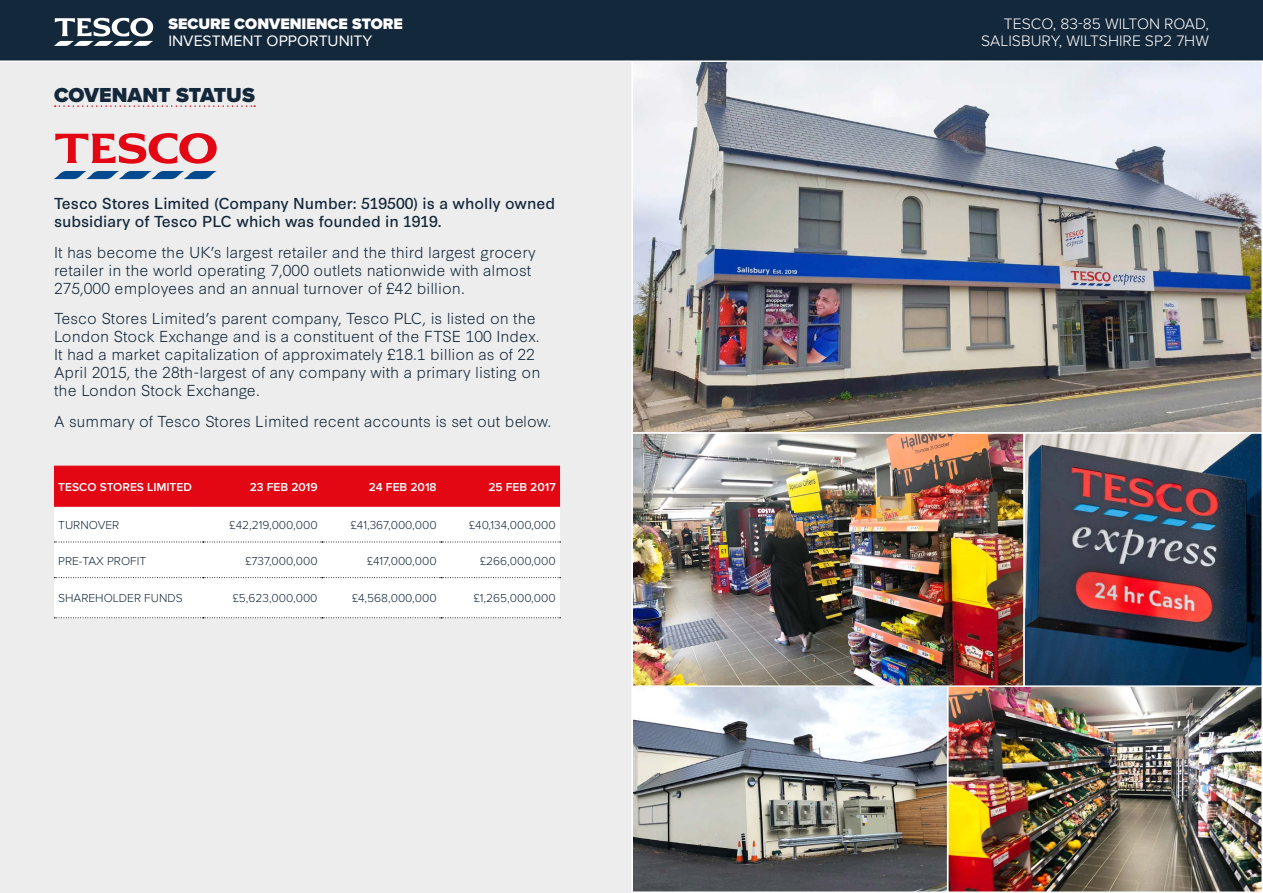
<style>
.page{position:relative;width:1263px;height:893px;background:#fff}
.page>*{position:absolute;margin:0;border:0;box-sizing:border-box;transform-origin:0 0}
.t1{font:900 21px "Proxima Nova";color:#14283c}
.t2{font:300 15.75px/16.5px "Proxima Nova";color:#fff;text-align:right}
.t3{font:900 15.75px "Proxima Nova";color:#fff}
.t4{font:15.75px "Proxima Nova";color:#fff}
.t5{font:300 15px/18px "Synthese";color:#14283c}
.t6{font:15px/18px "Synthese";color:#14283c}
.t7{font:300 12px "Proxima Nova";color:#14283c}
.t8{font:600 12px "Proxima Nova";color:#fff}
</style>
<div class="page">
<div style="left:0;top:0;width:631px;height:893px;background:#ededed"></div>
<img style="left:950px;top:688px;width:310px;height:202px">
<div style="left:947px;top:685px;width:316px;height:208px;border:2px solid #fff"></div>
<img style="left:634px;top:688px;width:311px;height:202px">
<div style="left:631px;top:685px;width:317px;height:208px;border:2px solid #fff"></div>
<img style="left:634px;top:435px;width:388px;height:249px">
<div style="left:631px;top:432px;width:394px;height:255px;border:2px solid #fff"></div>
<img style="left:1026px;top:435px;width:234px;height:249px">
<div style="left:1023px;top:432px;width:240px;height:255px;border:2px solid #fff"></div>
<img style="left:634px;top:63px;width:626px;height:368px">
<div style="left:631px;top:60px;width:632px;height:374px;border:2px solid #fff"></div>
<svg style="left:55px;top:105px;width:200px;height:2px"></svg>
<div style="left:54px;top:467px;width:506px;height:39px;background:#e30613"></div>
<div style="left:54px;top:507px;width:506px;height:110px;background:#fff"></div>
<svg style="left:54px;top:542px;width:507px;height:1px"></svg>
<svg style="left:54px;top:577px;width:507px;height:1px"></svg>
<svg style="left:54px;top:617px;width:507px;height:1px"></svg>
<hr style="left:54px;top:466px;width:149px;height:1px;background:#e30613">
<hr style="left:203px;top:466px;width:119px;height:1px;background:#e30613">
<hr style="left:322px;top:466px;width:119px;height:1px;background:#e30613">
<hr style="left:441px;top:466px;width:119px;height:1px;background:#e30613">
<hr style="left:54px;top:506px;width:149px;height:1px;background:#e30613">
<hr style="left:203px;top:506px;width:119px;height:1px;background:#e30613">
<hr style="left:322px;top:506px;width:119px;height:1px;background:#e30613">
<hr style="left:441px;top:506px;width:119px;height:1px;background:#e30613">
<div style="left:0;top:0;width:1263px;height:61px;background:#14283c"></div>
<svg style="left:54px;top:18px;width:99px;height:28px"></svg>
<hr style="left:0;top:60px;width:1263px;height:2px;background:#fff">
<svg style="left:55px;top:133px;width:162px;height:31px"></svg>
<svg style="left:54px;top:171px;width:162px;height:8px"></svg>
<p class="t3" style="left:168px;top:15px;width:236px">SECURE CONVENIENCE STORE</p>
<p class="t4" style="left:168px;top:32px;width:206px">INVESTMENT OPPORTUNITY</p>
<h1 class="t1" style="left:54px;top:82px;width:202px">COVENANT STATUS</h1>
<p class="t6" style="left:54px;top:193px;width:503px">Tesco Stores Limited (Company Number: 519500) is a wholly owned subsidiary of Tesco PLC which was founded in 1919.</p>
<p class="t5" style="left:54px;top:242px;width:483px">It has become the UK’s largest retailer and the third largest grocery retailer in the world operating 7,000 outlets nationwide with almost<br>275,000 employees and an annual turnover of £42 billion.</p>
<p class="t5" style="left:54px;top:308px;width:488px">Tesco Stores Limited’s parent company, Tesco PLC, is listed on the London Stock Exchange and is a constituent of the FTSE 100 Index.<br>It had a market capitalization of approximately £18.1 billion as of 22<br>April 2015, the 28th-largest of any company with a primary listing on the London Stock Exchange.</p>
<p class="t5" style="left:54px;top:411px;width:499px">A summary of Tesco Stores Limited recent accounts is set out below.</p>
<p class="t8" style="left:58px;top:480px;width:135px">TESCO STORES LIMITED</p>
<p class="t8" style="left:250px;top:480px;width:69px">23 FEB 2019</p>
<p class="t8" style="left:369px;top:480px;width:69px">24 FEB 2018</p>
<p class="t8" style="left:488px;top:480px;width:69px">25 FEB 2017</p>
<p class="t7" style="left:58px;top:518px;width:63px">TURNOVER</p>
<p class="t7" style="left:230px;top:518px;width:90px">£42,219,000,000</p>
<p class="t7" style="left:351px;top:518px;width:87px">£41,367,000,000</p>
<p class="t7" style="left:469px;top:518px;width:88px">£40,134,000,000</p>
<p class="t7" style="left:58px;top:554px;width:89px">PRE-TAX PROFIT</p>
<p class="t7" style="left:246px;top:554px;width:74px">£737,000,000</p>
<p class="t7" style="left:367px;top:554px;width:71px">£417,000,000</p>
<p class="t7" style="left:480px;top:554px;width:77px">£266,000,000</p>
<p class="t7" style="left:58px;top:592px;width:126px">SHAREHOLDER FUNDS</p>
<p class="t7" style="left:233px;top:592px;width:86px">£5,623,000,000</p>
<p class="t7" style="left:352px;top:592px;width:86px">£4,568,000,000</p>
<p class="t7" style="left:474px;top:592px;width:83px">£1,265,000,000</p>
<p class="t2" style="left:981px;top:16px;width:229px">TESCO, 83-85 WILTON ROAD,<br>SALISBURY, WILTSHIRE SP2 7HW</p>
</div>
